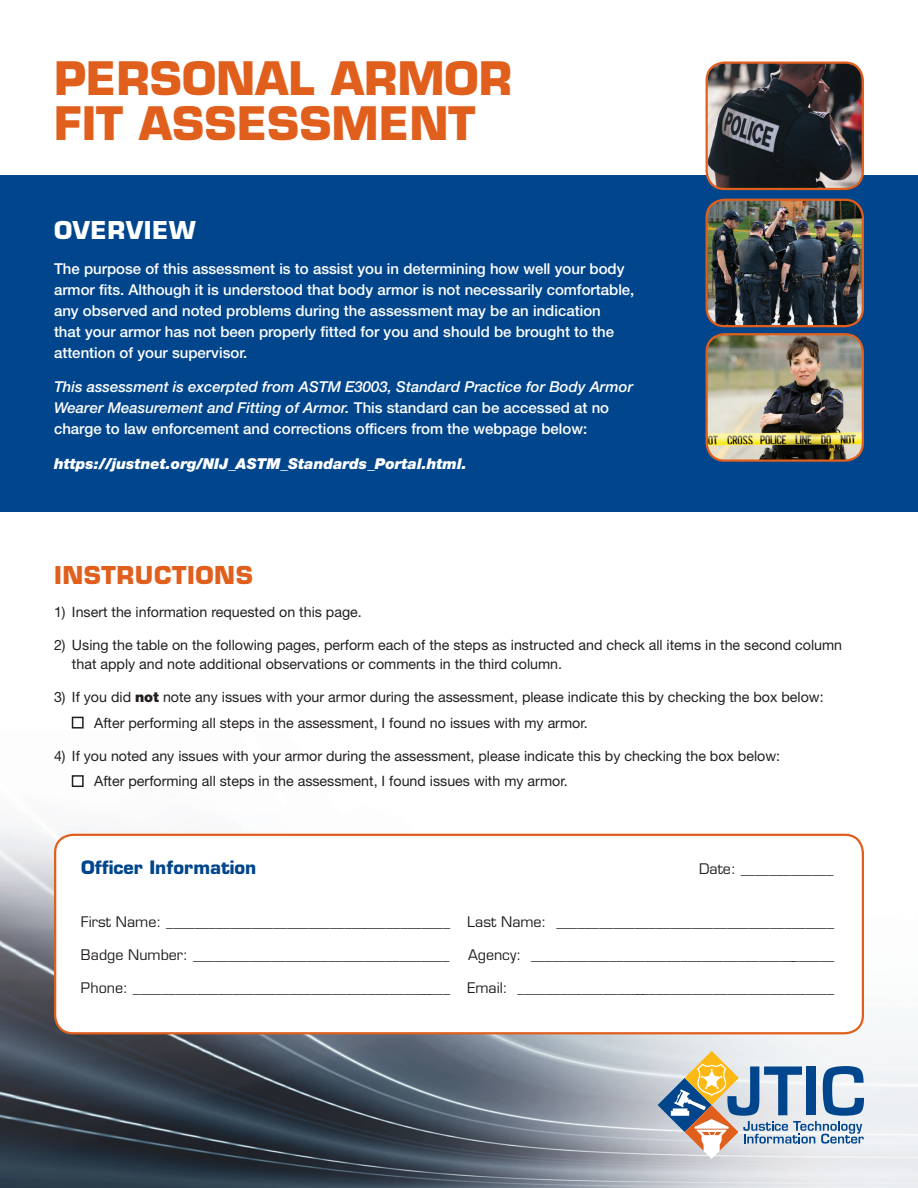
<style>
.page{position:relative;width:918px;height:1188px;background:#fff}
.page>*{position:absolute;margin:0;border:0;box-sizing:border-box;transform-origin:0 0}
.t1{font:700 45px/45px "Eurostile LT Std";color:#e15f1d}
.t2{font:700 24px "Eurostile LT Std";letter-spacing:.025em;color:#e15f1d}
.t3{font:700 24px "Eurostile LT Std";letter-spacing:.025em;color:#fff}
.t4{font:700 18px "Eurostile LT Std";color:#01468c}
.t5{font:500 15px/21px "Helvetica Neue LT Std";color:#fff}
.t6{font:italic 500 15px/21px "Helvetica Neue LT Std";color:#fff}
.t7{font:italic 900 15px "Helvetica Neue LT Std";color:#fff}
.t8{font:14.25px/19.5px "Helvetica Neue LT Std";color:#231f20}
.t9{font:14.25px "Eurostile LT Std";color:#231f20}
.s1{font-style:normal}
.s2{font-weight:900}
</style>
<div class="page">
<div style="left:0;top:175px;width:918px;height:337px;background:#01468c"></div>
<img style="left:0;top:775px;width:918px;height:413px">
<div style="left:72px;top:717px;width:12px;height:12px;border:2px solid #231f20"></div>
<div style="left:72px;top:775px;width:12px;height:12px;border:2px solid #231f20"></div>
<img style="left:707px;top:63px;width:156px;height:126px">
<div style="left:706px;top:62px;width:158px;height:128px;border:2px solid #e15f1d;border-radius:18px"></div>
<img style="left:707px;top:200px;width:156px;height:126px">
<div style="left:706px;top:199px;width:158px;height:128px;border:2px solid #e15f1d;border-radius:18px"></div>
<img style="left:707px;top:334px;width:156px;height:127px">
<div style="left:706px;top:333px;width:158px;height:129px;border:2px solid #e15f1d;border-radius:18px"></div>
<div style="left:55px;top:835px;width:808px;height:198px;background:#fff;border-radius:18px"></div>
<div style="left:54px;top:834px;width:810px;height:200px;border:2px solid #e15f1d;border-radius:18px"></div>
<svg style="left:658px;top:1051px;width:206px;height:108px;background:#b4bdc3"></svg>
<h1 class="t1" style="left:54px;top:56px;width:460px">PERSONAL ARMOR<br>FIT ASSESSMENT</h1>
<h2 class="t3" style="left:54px;top:216px;width:143px">OVERVIEW</h2>
<p class="t5" style="left:54px;top:258px;width:582px">The purpose of this assessment is to assist you in determining how well your body armor fts. Although it is understood that body armor is not necessarily comfortable, any observed and noted problems during the assessment may be an indication<br>that your armor has not been properly ftted for you and should be brought to the attention of your supervisor.</p>
<p class="t6" style="left:54px;top:376px;width:581px">This assessment is excerpted from ASTM E3003, Standard Practice for Body Armor<br>Wearer Measurement and Fitting of Armor. <span class="s1">This standard can be accessed at no charge to law enforcement and corrections offcers from the webpage below:</span></p>
<p class="t7" style="left:54px;top:454px;width:414px">https://justnet.org/NIJ_ASTM_Standards_Portal.html.</p>
<h2 class="t2" style="left:54px;top:560px;width:200px">INSTRUCTIONS</h2>
<p class="t8" style="left:54px;top:602px;width:309px">1) Insert the information requested on this page.</p>
<p class="t8" style="left:72px;top:635px;width:772px;text-indent:-18px">2) Using the table on the following pages, perform each of the steps as instructed and check all items in the second column that apply and note additional observations or comments in the third column.</p>
<p class="t8" style="left:54px;top:687px;width:771px">3) If you did <span class="s2">not</span> note any issues with your armor during the assessment, please indicate this by checking the box below:</p>
<p class="t8" style="left:94px;top:713px;width:495px">After performing all steps in the assessment, I found no issues with my armor.</p>
<p class="t8" style="left:54px;top:746px;width:728px">4) If you noted any issues with your armor during the assessment, please indicate this by checking the box below:</p>
<p class="t8" style="left:94px;top:771px;width:475px">After performing all steps in the assessment, I found issues with my armor.</p>
<p class="t4" style="left:81px;top:856px;width:177px">Offcer Information</p>
<p class="t9" style="left:699px;top:860px;width:136px">Date: _____________</p>
<p class="t9" style="left:81px;top:913px;width:755px">First Name: ________________________________________ Last Name: _______________________________________</p>
<p class="t9" style="left:81px;top:946px;width:370px">Badge Number: ____________________________________</p>
<p class="t9" style="left:468px;top:946px;width:368px">Agency: ___________________________________________</p>
<p class="t9" style="left:81px;top:979px;width:755px">Phone: _____________________________________________ Email: _____________________________________________</p>
</div>
